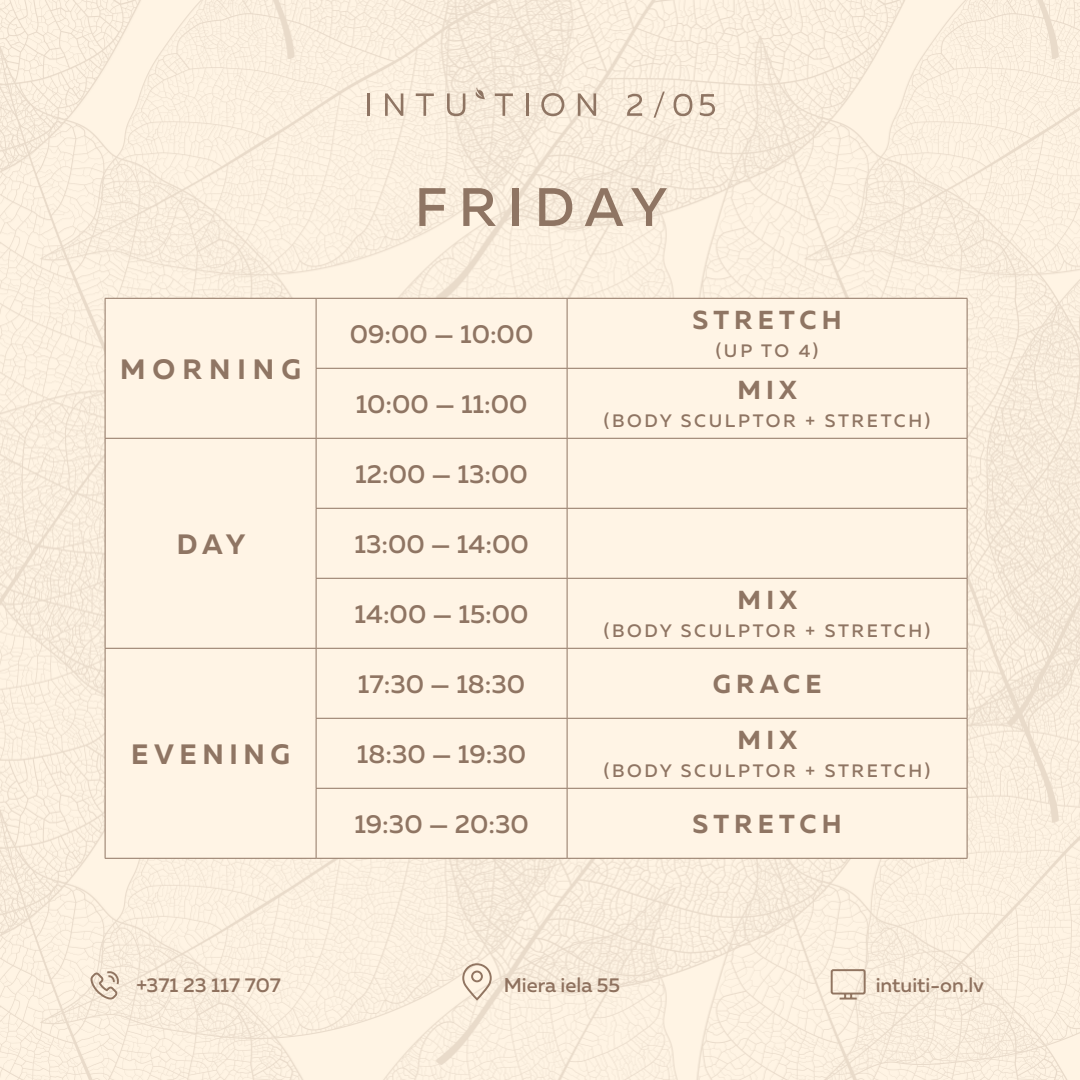
<style>
.page{position:relative;width:1080px;height:1080px;background:#fff}
.page>*{position:absolute;margin:0;border:0;box-sizing:border-box;transform-origin:0 0}
.t1{font:500 54px "Muller";letter-spacing:.21em;color:#8f7563}
.t2{font:700 28px "Muller";letter-spacing:.2em;color:#8f7563}
.t3{font:700 28px "Muller";letter-spacing:.25em;color:#8f7563}
.t4{font:500 26px "Muller";color:#8f7563}
.t5{font:700 26px "Muller";letter-spacing:.2em;color:#8f7563}
.t6{font:500 20px "Muller";color:#8e715e}
.t7{font:500 18px "Muller";letter-spacing:.15em;color:#8f7563}
</style>
<div class="page">
<img style="left:0;top:0;width:1080px;height:1080px">
<svg style="left:461px;top:962px;width:32px;height:40px"></svg>
<svg style="left:89px;top:970px;width:30px;height:31px"></svg>
<svg style="left:830px;top:968px;width:37px;height:33px"></svg>
<hr style="left:368px;top:93px;width:2px;height:23px;background:#8f7563">
<svg style="left:385px;top:93px;width:18px;height:23px"></svg>
<svg style="left:416px;top:93px;width:18px;height:23px"></svg>
<svg style="left:447px;top:93px;width:18px;height:23px"></svg>
<svg style="left:495px;top:93px;width:18px;height:23px"></svg>
<hr style="left:526px;top:93px;width:3px;height:23px;background:#8f7563">
<svg style="left:541px;top:93px;width:23px;height:23px"></svg>
<svg style="left:578px;top:93px;width:18px;height:23px"></svg>
<svg style="left:627px;top:94px;width:15px;height:22px"></svg>
<svg style="left:654px;top:92px;width:11px;height:26px"></svg>
<svg style="left:700px;top:94px;width:15px;height:22px"></svg>
<svg style="left:674px;top:94px;width:18px;height:22px"></svg>
<svg style="left:475px;top:87px;width:10px;height:12px"></svg>
<div style="left:106px;top:299px;width:861px;height:559px;background:#fff4e5"></div>
<hr style="left:105px;top:298px;width:211px;height:1px;background:#8f7563">
<hr style="left:105px;top:299px;width:1px;height:69px;background:#8f7563">
<hr style="left:105px;top:368px;width:1px;height:70px;background:#8f7563">
<hr style="left:316px;top:298px;width:251px;height:1px;background:#8f7563">
<hr style="left:316px;top:299px;width:1px;height:69px;background:#8f7563">
<hr style="left:567px;top:298px;width:400px;height:1px;background:#8f7563">
<hr style="left:567px;top:299px;width:1px;height:69px;background:#8f7563">
<hr style="left:967px;top:299px;width:1px;height:69px;background:#8f7563">
<hr style="left:316px;top:368px;width:251px;height:1px;background:#8f7563">
<hr style="left:316px;top:369px;width:1px;height:69px;background:#8f7563">
<hr style="left:567px;top:368px;width:400px;height:1px;background:#8f7563">
<hr style="left:567px;top:369px;width:1px;height:69px;background:#8f7563">
<hr style="left:967px;top:369px;width:1px;height:69px;background:#8f7563">
<hr style="left:105px;top:438px;width:211px;height:1px;background:#8f7563">
<hr style="left:105px;top:439px;width:1px;height:69px;background:#8f7563">
<hr style="left:105px;top:508px;width:1px;height:70px;background:#8f7563">
<hr style="left:105px;top:578px;width:1px;height:70px;background:#8f7563">
<hr style="left:316px;top:438px;width:251px;height:1px;background:#8f7563">
<hr style="left:316px;top:439px;width:1px;height:69px;background:#8f7563">
<hr style="left:567px;top:438px;width:400px;height:1px;background:#8f7563">
<hr style="left:567px;top:439px;width:1px;height:69px;background:#8f7563">
<hr style="left:967px;top:439px;width:1px;height:69px;background:#8f7563">
<hr style="left:316px;top:508px;width:251px;height:1px;background:#8f7563">
<hr style="left:316px;top:509px;width:1px;height:69px;background:#8f7563">
<hr style="left:567px;top:508px;width:400px;height:1px;background:#8f7563">
<hr style="left:567px;top:509px;width:1px;height:69px;background:#8f7563">
<hr style="left:967px;top:509px;width:1px;height:69px;background:#8f7563">
<hr style="left:316px;top:578px;width:251px;height:1px;background:#8f7563">
<hr style="left:316px;top:579px;width:1px;height:69px;background:#8f7563">
<hr style="left:567px;top:578px;width:400px;height:1px;background:#8f7563">
<hr style="left:567px;top:579px;width:1px;height:69px;background:#8f7563">
<hr style="left:967px;top:579px;width:1px;height:69px;background:#8f7563">
<hr style="left:105px;top:648px;width:211px;height:1px;background:#8f7563">
<hr style="left:105px;top:649px;width:1px;height:69px;background:#8f7563">
<hr style="left:105px;top:718px;width:1px;height:70px;background:#8f7563">
<hr style="left:105px;top:788px;width:1px;height:70px;background:#8f7563">
<hr style="left:105px;top:858px;width:211px;height:1px;background:#8f7563">
<hr style="left:316px;top:648px;width:251px;height:1px;background:#8f7563">
<hr style="left:316px;top:649px;width:1px;height:69px;background:#8f7563">
<hr style="left:567px;top:648px;width:400px;height:1px;background:#8f7563">
<hr style="left:567px;top:649px;width:1px;height:69px;background:#8f7563">
<hr style="left:967px;top:649px;width:1px;height:69px;background:#8f7563">
<hr style="left:316px;top:718px;width:251px;height:1px;background:#8f7563">
<hr style="left:316px;top:719px;width:1px;height:69px;background:#8f7563">
<hr style="left:567px;top:718px;width:400px;height:1px;background:#8f7563">
<hr style="left:567px;top:719px;width:1px;height:69px;background:#8f7563">
<hr style="left:967px;top:719px;width:1px;height:69px;background:#8f7563">
<hr style="left:316px;top:788px;width:251px;height:1px;background:#8f7563">
<hr style="left:316px;top:789px;width:1px;height:69px;background:#8f7563">
<hr style="left:567px;top:788px;width:400px;height:1px;background:#8f7563">
<hr style="left:567px;top:789px;width:1px;height:69px;background:#8f7563">
<hr style="left:967px;top:789px;width:1px;height:69px;background:#8f7563">
<hr style="left:316px;top:858px;width:251px;height:1px;background:#8f7563">
<hr style="left:567px;top:858px;width:400px;height:1px;background:#8f7563">
<p class="t3" style="left:120px;top:352px;width:182px">MORNING</p>
<p class="t2" style="left:177px;top:527px;width:70px">DAY</p>
<p class="t2" style="left:131px;top:737px;width:160px">EVENING</p>
<p class="t1" style="left:415px;top:174px;width:254px">FRIDAY</p>
<p class="t4" style="left:350px;top:318px;width:185px">09:00 — 10:00</p>
<p class="t5" style="left:693px;top:304px;width:150px">STRETCH</p>
<p class="t7" style="left:716px;top:340px;width:104px">(UP TO 4)</p>
<p class="t4" style="left:356px;top:388px;width:173px">10:00 — 11:00</p>
<p class="t4" style="left:355px;top:458px;width:174px">12:00 — 13:00</p>
<p class="t4" style="left:354px;top:528px;width:176px">13:00 — 14:00</p>
<p class="t4" style="left:355px;top:598px;width:176px">14:00 — 15:00</p>
<p class="t5" style="left:737px;top:374px;width:61px">MIX</p>
<p class="t7" style="left:604px;top:410px;width:328px">(BODY SCULPTOR + STRETCH)</p>
<p class="t5" style="left:738px;top:584px;width:61px">MIX</p>
<p class="t7" style="left:604px;top:620px;width:328px">(BODY SCULPTOR + STRETCH)</p>
<p class="t4" style="left:358px;top:668px;width:169px">17:30 — 18:30</p>
<p class="t5" style="left:713px;top:668px;width:110px">GRACE</p>
<p class="t4" style="left:357px;top:738px;width:171px">18:30 — 19:30</p>
<p class="t5" style="left:738px;top:724px;width:61px">MIX</p>
<p class="t7" style="left:604px;top:760px;width:328px">(BODY SCULPTOR + STRETCH)</p>
<p class="t4" style="left:354px;top:808px;width:176px">19:30 — 20:30</p>
<p class="t5" style="left:693px;top:808px;width:150px">STRETCH</p>
<p class="t6" style="left:136px;top:972px;width:146px">+371 23 117 707</p>
<p class="t6" style="left:504px;top:972px;width:118px">Miera iela 55</p>
<p class="t6" style="left:876px;top:972px;width:110px">intuiti-on.lv</p>
</div>
